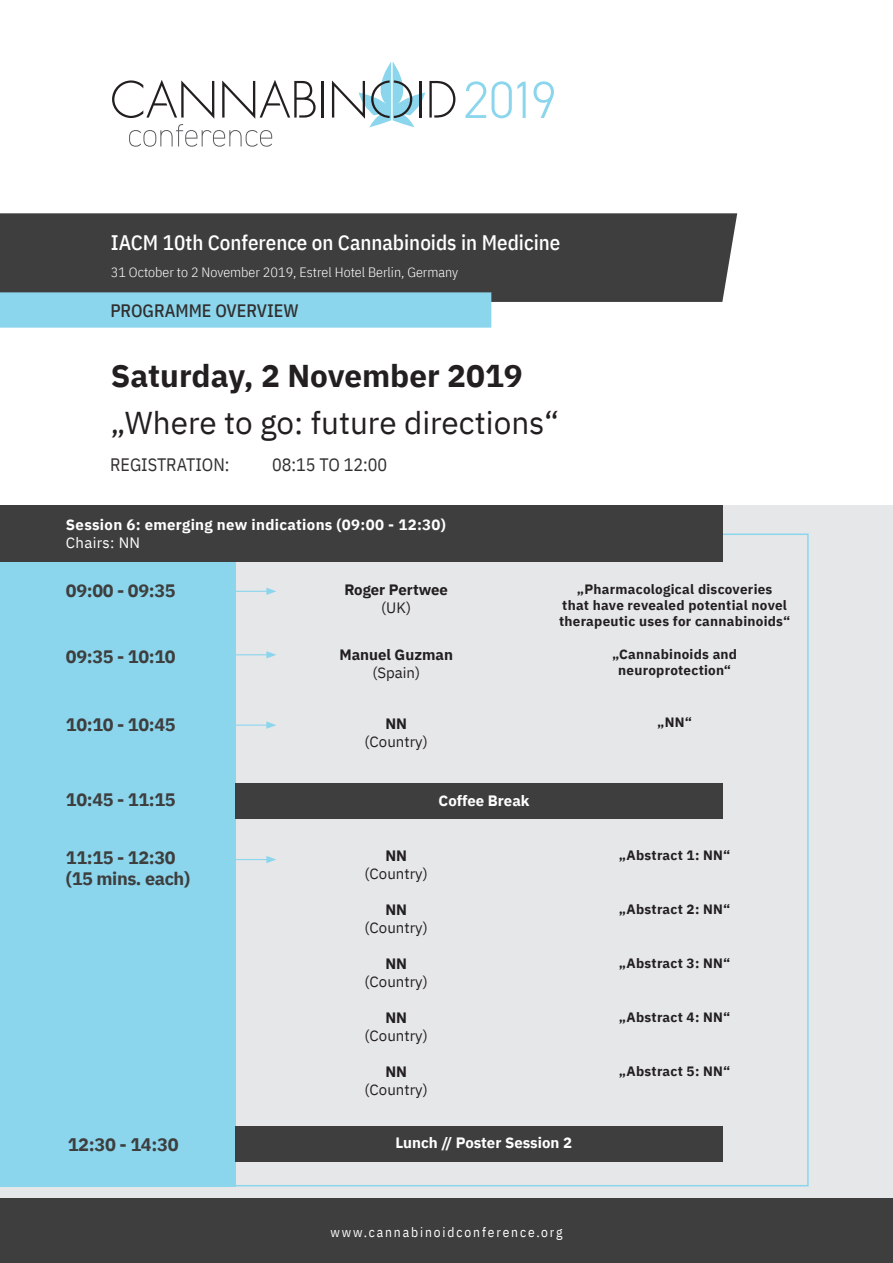
<style>
.page{position:relative;width:893px;height:1263px;background:#fff}
.page>*{position:absolute;margin:0;border:0;box-sizing:border-box;transform-origin:0 0}
.t1{font:31.5px "IBM Plex Sans";color:#231f20}
.t2{font:700 31.5px "IBM Plex Sans";color:#231f20}
.t3{font:500 21px "IBM Plex Sans Cond";color:#fff}
.t4{font:700 18.15px "IBM Plex Sans";letter-spacing:-.02em;color:#3e3e3f}
.t5{font:700 18px "IBM Plex Sans";letter-spacing:-.02em;color:#3e3e3f}
.t6{font:18px "IBM Plex Sans Cond";color:#312f30}
.t7{font:500 18px "IBM Plex Sans Cond";color:#312f30}
.t8{font:700 15px "IBM Plex Sans";letter-spacing:.015em;color:#fff}
.t9{font:15px/18px "IBM Plex Sans";color:#231f20;text-align:center}
.t10{font:700 15px/18px "IBM Plex Sans";color:#231f20;text-align:center}
.t11{font:15px "IBM Plex Sans";letter-spacing:.02em;color:#fff}
.t12{font:700 13.5px/16.2px "IBM Plex Sans";letter-spacing:.02em;color:#231f20;text-align:center}
.t13{font:300 13.5px "IBM Plex Sans Cond";color:#fff;scale:1.04 1}
.t14{font:13.5px "IBM Plex Sans Cond";letter-spacing:.14em;color:#fff}
.s1{font-weight:400}
.s2{font-weight:700}
</style>
<div class="page">
<div style="left:0;top:505px;width:893px;height:758px;background:#e6e7e9"></div>
<div style="left:0;top:213px;width:737px;height:89px;background:#3e3e3f"></div>
<hr style="left:322px;top:81px;width:2px;height:37px;background:#231f20">
<svg style="left:112px;top:80px;width:204px;height:67px"></svg>
<svg style="left:332px;top:62px;width:123px;height:65px"></svg>
<svg style="left:465px;top:81px;width:61px;height:37px"></svg>
<svg style="left:534px;top:81px;width:20px;height:37px"></svg>
<svg style="left:0;top:291px;width:492px;height:37px;background:#89d0e5"></svg>
<div style="left:0;top:561px;width:236px;height:625px;background:#8bd6ec"></div>
<div style="left:0;top:505px;width:723px;height:57px;background:#3e3e3f"></div>
<div style="left:0;top:1199px;width:893px;height:64px;background:#3e3e3f"></div>
<div style="left:236px;top:783px;width:487px;height:36px;background:#3e3e3f"></div>
<hr style="left:236px;top:591px;width:33px;height:1px;background:#8bd6ec">
<svg style="left:266px;top:588px;width:10px;height:7px"></svg>
<hr style="left:236px;top:654px;width:33px;height:1px;background:#8bd6ec">
<svg style="left:266px;top:651px;width:10px;height:7px"></svg>
<hr style="left:236px;top:724px;width:33px;height:2px;background:#8bd6ec">
<svg style="left:266px;top:721px;width:10px;height:8px"></svg>
<hr style="left:236px;top:859px;width:33px;height:1px;background:#8bd6ec">
<svg style="left:266px;top:856px;width:10px;height:7px"></svg>
<div style="left:235px;top:1126px;width:487px;height:35px;background:#3e3e3f"></div>
<p class="t3" style="left:111px;top:226px;width:451px">IACM 10th Conference on Cannabinoids in Medicine</p>
<p class="t13" style="left:111px;top:262px;width:336px">31 October to 2 November 2019, Estrel Hotel Berlin, Germany</p>
<p class="t7" style="left:110px;top:296px;width:190px">PROGRAMME OVERVIEW</p>
<p class="t2" style="left:111px;top:351px;width:414px">Saturday, 2 November 2019</p>
<p class="t1" style="left:111px;top:399px;width:450px">„Where to go: future directions“</p>
<p class="t6" style="left:110px;top:450px;width:121px">REGISTRATION:</p>
<p class="t6" style="left:272px;top:450px;width:117px">08:15 TO 12:00</p>
<p class="t8" style="left:66px;top:513px;width:381px">Session 6: emerging new indications (09:00 - 12:30)</p>
<p class="t11" style="left:66px;top:531px;width:76px">Chairs: NN</p>
<p class="t5" style="left:66px;top:577px;width:111px">09:00 - 09:35</p>
<p class="t10" style="left:344px;top:579px;width:105px">Roger Pertwee <span class="s1">(UK)</span></p>
<p class="t12" style="left:559px;top:580px;width:233px">„Pharmacological discoveries<br>that have revealed potential novel therapeutic uses for cannabinoids“</p>
<p class="t5" style="left:66px;top:642px;width:111px">09:35 - 10:10</p>
<p class="t10" style="left:339px;top:645px;width:115px">Manuel Guzman <span class="s1">(Spain)</span></p>
<p class="t12" style="left:612px;top:645px;width:127px">„Cannabinoids and neuroprotection“</p>
<p class="t5" style="left:66px;top:710px;width:111px">10:10 - 10:45</p>
<p class="t9" style="left:365px;top:713px;width:65px"><span class="s2">NN </span>(Country)</p>
<p class="t12" style="left:657px;top:713px;width:36px">„NN“</p>
<p class="t5" style="left:66px;top:785px;width:111px">10:45 - 11:15</p>
<p class="t8" style="left:439px;top:788px;width:92px">Coffee Break</p>
<p class="t5" style="left:66px;top:843px;width:111px">11:15 - 12:30</p>
<p class="t5" style="left:66px;top:864px;width:126px">(15 mins. each)</p>
<p class="t9" style="left:365px;top:846px;width:65px"><span class="s2">NN </span>(Country)</p>
<p class="t9" style="left:365px;top:900px;width:65px"><span class="s2">NN </span>(Country)</p>
<p class="t9" style="left:365px;top:954px;width:65px"><span class="s2">NN </span>(Country)</p>
<p class="t9" style="left:365px;top:1008px;width:65px"><span class="s2">NN </span>(Country)</p>
<p class="t9" style="left:365px;top:1062px;width:65px"><span class="s2">NN </span>(Country)</p>
<p class="t4" style="left:68px;top:1130px;width:112px">12:30 - 14:30</p>
<p class="t8" style="left:395px;top:1131px;width:178px">Lunch // Poster Session 2</p>
<p class="t14" style="left:330px;top:1222px;width:234px">www.cannabinoidconference.org</p>
<p class="t12" style="left:619px;top:846px;width:113px">„Abstract 1: NN“</p>
<p class="t12" style="left:619px;top:900px;width:113px">„Abstract 2: NN“</p>
<p class="t12" style="left:619px;top:954px;width:113px">„Abstract 3: NN“</p>
<p class="t12" style="left:619px;top:1008px;width:113px">„Abstract 4: NN“</p>
<p class="t12" style="left:619px;top:1062px;width:113px">„Abstract 5: NN“</p>
</div>
